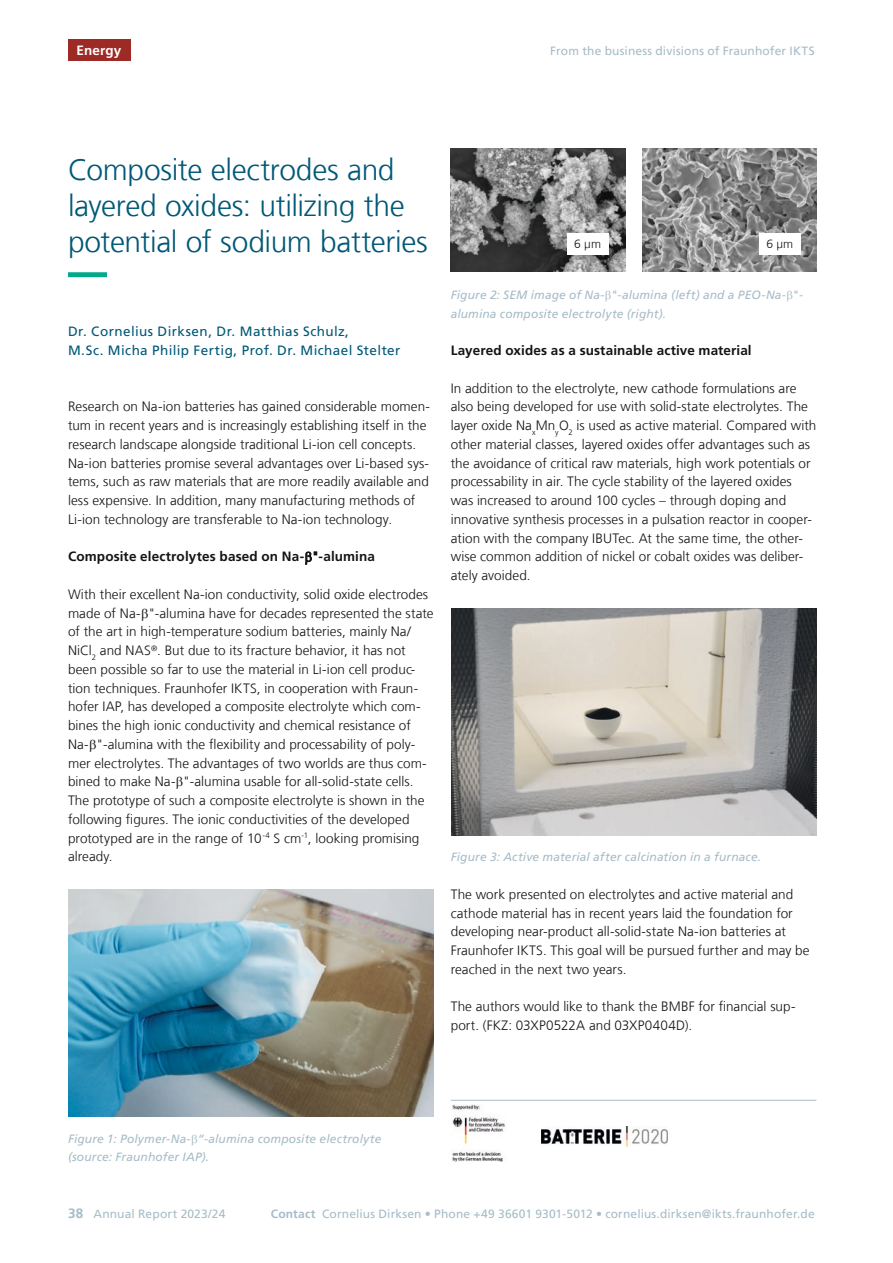
<style>
.page{position:relative;width:893px;height:1263px;background:#fff}
.page>*{position:absolute;margin:0;border:0;box-sizing:border-box;transform-origin:0 0}
.t1{font:300 30px/36px "Frutiger LT Com";letter-spacing:-.015em;color:#005877}
.t2{font:300 13.5px/18.8px "Frutiger LT Com";letter-spacing:.005em;color:#131413}
.t3{font:13.5px/18.8px "Frutiger LT Com";letter-spacing:.03em;color:#005877}
.t4{font:700 13.5px "Frutiger LT Com";letter-spacing:.01em;color:#131413}
.t5{font:700 13.5px "Frutiger LT Com";letter-spacing:.01em;color:#fff}
.t6{font:italic 12px/18.8px "Frutiger LT Com";letter-spacing:.01em;color:#a7bcc8}
.t7{font:12px "Frutiger LT Com";letter-spacing:.01em;color:#a7bcc8}
.t8{font:300 12px "Frutiger LT Com";color:#131413}
.s1{font-weight:300}
.s2{font-weight:700;font-size:13.5px}
.s3{font-weight:700}
</style>
<div class="page">
<hr style="left:451px;top:1100px;width:365px;height:1px;background:#a7bcc8">
<img style="left:542px;top:1127px;width:126px;height:19px">
<img style="left:452px;top:1105px;width:53px;height:56px">
<svg style="left:68px;top:272px;width:39px;height:5px"></svg>
<img style="left:642px;top:149px;width:174px;height:122px">
<img style="left:451px;top:149px;width:174px;height:122px">
<img style="left:68px;top:890px;width:366px;height:227px">
<img style="left:451px;top:608px;width:365px;height:227px">
<div style="left:68px;top:39px;width:62px;height:21px;background:#9d2a25"></div>
<div style="left:567px;top:233px;width:41px;height:21px;background:#fff"></div>
<div style="left:759px;top:233px;width:42px;height:21px;background:#fff"></div>
<p class="t5" style="left:77px;top:42px;width:46px">Energy</p>
<p class="t7" style="left:550px;top:44px;width:266px">From the business divisions of Fraunhofer IKTS</p>
<h1 class="t1" style="left:68px;top:152px;width:361px">Composite electrodes and layered oxides: utilizing the potential of sodium batteries</h1>
<p class="t3" style="left:68px;top:322px;width:334px">Dr. Cornelius Dirksen, Dr. Matthias Schulz,<br>M.Sc. Micha Philip Fertig, Prof. Dr. Michael Stelter</p>
<p class="t2" style="left:68px;top:397px;width:363px">Research on Na-ion batteries has gained considerable momen&shy;tum in recent years and is increasingly establishing itself in the research landscape alongside traditional Li-ion cell concepts.<br>Na-ion batteries promise several advantages over Li-based sys&shy;tems, such as raw materials that are more readily available and less expensive. In addition, many manufacturing methods of Li-ion technology are transferable to Na-ion technology.</p>
<p class="t4" style="left:68px;top:549px;width:308px">Composite electrolytes based on Na- <span class="s1">"</span>-alumina</p>
<p class="t2" style="left:68px;top:585px;width:367px">With their excellent Na-ion conductivity, solid oxide electrodes made of Na- "-alumina have for decades represented the state of the art in high-temperature sodium batteries, mainly Na/ NiCl<sub>2</sub> and NAS<sup>®</sup>. But due to its fracture behavior, it has not been possible so far to use the material in Li-ion cell produc&shy;tion techniques. Fraunhofer IKTS, in cooperation with Fraun&shy;hofer IAP, has developed a composite electrolyte which com&shy;bines the high ionic conductivity and chemical resistance of Na- "-alumina with the flexibility and processability of poly&shy;mer electrolytes. The advantages of two worlds are thus com&shy;bined to make Na- "-alumina usable for all-solid-state cells.<br>The prototype of such a composite electrolyte is shown in the following figures. The ionic conductivities of the developed prototyped are in the range of 10<sup>-4</sup> S cm<sup>-1</sup>, looking promising already.</p>
<p class="t8" style="left:574px;top:237px;width:28px">6 µm</p>
<p class="t8" style="left:766px;top:237px;width:28px">6 µm</p>
<p class="t6" style="left:451px;top:285px;width:354px">Figure 2: SEM image of Na- "-alumina (left) and a PEO-Na- "- alumina composite electrolyte (right).</p>
<p class="t4" style="left:451px;top:342px;width:302px">Layered oxides as a sustainable active material</p>
<p class="t2" style="left:451px;top:379px;width:367px">In addition to the electrolyte, new cathode formulations are also being developed for use with solid-state electrolytes. The layer oxide Na<sub>x</sub>Mn<sub>y</sub>O<sub>2</sub> is used as active material. Compared with other material classes, layered oxides offer advantages such as the avoidance of critical raw materials, high work potentials or processability in air. The cycle stability of the layered oxides was increased to around 100 cycles – through doping and innovative synthesis processes in a pulsation reactor in cooper&shy;ation with the company IBUTec. At the same time, the other&shy;wise common addition of nickel or cobalt oxides was deliber&shy;ately avoided.</p>
<p class="t6" style="left:451px;top:848px;width:312px">Figure 3: Active material after calcination in a furnace.</p>
<p class="t2" style="left:451px;top:885px;width:360px">The work presented on electrolytes and active material and cathode material has in recent years laid the foundation for developing near-product all-solid-state Na-ion batteries at Fraunhofer IKTS. This goal will be pursued further and may be reached in the next two years.</p>
<p class="t2" style="left:451px;top:997px;width:346px">The authors would like to thank the BMBF for financial sup&shy;port. (FKZ: 03XP0522A and 03XP0404D).</p>
<p class="t6" style="left:68px;top:1129px;width:315px">Figure 1: Polymer-Na- “-alumina composite electrolyte (source: Fraunhofer IAP).</p>
<p class="t7" style="left:68px;top:1206px;width:159px"><span class="s2">38</span> Annual Report 2023/24</p>
<p class="t7" style="left:271px;top:1206px;width:545px"><span class="s3">Contact</span> Cornelius Dirksen • Phone +49 36601 9301-5012 • cornelius.dirksen@ikts.fraunhofer.de</p>
</div>
